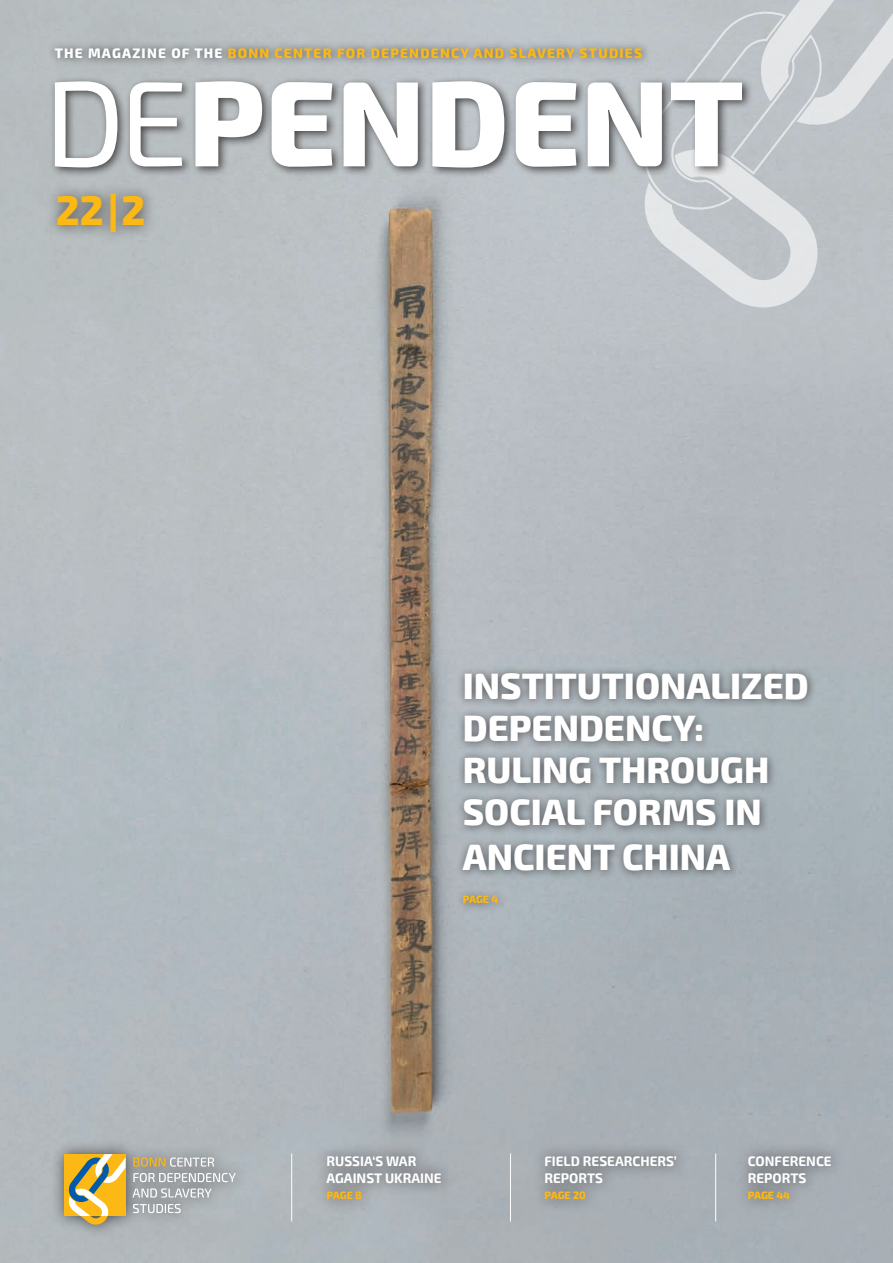
<style>
.page{position:relative;width:893px;height:1263px;background:#fff}
.page>*{position:absolute;margin:0;border:0;box-sizing:border-box;transform-origin:0 0}
.t1{font:800 121.5px "Exo 2";color:#fff}
.t2{font:800 40.5px "Exo 2";color:#fcb814}
.t3{font:800 36px/42.8px "Exo 2";color:#fff}
.t4{font:700 13.5px/16.5px "Exo 2";color:#fff}
.t5{font:800 13.5px "Exo 2";letter-spacing:.09em;color:#fcb814}
.t6{font:800 10.5px "Exo 2";letter-spacing:-.01em;color:#fcb814}
.s1{color:#fff}
.s2{font-weight:400}
</style>
<div class="page">
<img style="left:0;top:0;width:893px;height:1263px">
<svg style="left:642px;top:0;width:251px;height:309px;background:#c5cacd"></svg>
<div style="left:49px;top:76px;width:704px;height:103px;background:#231f20;opacity:.75"></div>
<div style="left:47px;top:40px;width:604px;height:28px;background:#231f20;opacity:.75"></div>
<div style="left:455px;top:665px;width:362px;height:248px;background:#231f20;opacity:.65"></div>
<div style="left:532px;top:1142px;width:159px;height:71px;background:#231f20;opacity:.75"></div>
<div style="left:314px;top:1142px;width:141px;height:71px;background:#231f20;opacity:.75"></div>
<hr style="left:291px;top:1153px;width:1px;height:68px;background:#fff">
<div style="left:736px;top:1142px;width:109px;height:71px;background:#231f20;opacity:.75"></div>
<hr style="left:715px;top:1153px;width:1px;height:68px;background:#fff">
<hr style="left:510px;top:1153px;width:1px;height:68px;background:#fff">
<div style="left:45px;top:180px;width:113px;height:66px;background:#231f20;opacity:.75"></div>
<div style="left:51px;top:1140px;width:198px;height:98px;background:#231f20;opacity:.75"></div>
<div style="left:64px;top:1154px;width:62px;height:62px;background:#fcb814"></div>
<svg style="left:133px;top:1204px;width:48px;height:9px"></svg>
<svg style="left:132px;top:1188px;width:80px;height:9px"></svg>
<svg style="left:133px;top:1173px;width:103px;height:9px"></svg>
<svg style="left:133px;top:1157px;width:81px;height:10px"></svg>
<svg style="left:67px;top:1154px;width:59px;height:70px"></svg>
<p class="t5" style="left:55px;top:45px;width:589px"><span class="s1">THE MAGAZINE OF THE</span> BONN CENTER FOR DEPENDENCY AND SLAVERY STUDIES</p>
<h1 class="t1" style="left:44px;top:50px;width:701px"><span class="s2">DE</span>PENDENT</h1>
<p class="t2" style="left:56px;top:186px;width:91px">22 | 2</p>
<p class="t3" style="left:463px;top:666px;width:347px">INSTITUTIONALIZED<br>DEPENDENCY:<br>RULING THROUGH<br>SOCIAL FORMS IN<br>ANCIENT CHINA</p>
<p class="t6" style="left:463px;top:893px;width:37px">PAGE 4</p>
<p class="t4" style="left:327px;top:1153px;width:117px">RUSSIA‘S WAR<br>AGAINST UKRAINE</p>
<p class="t6" style="left:327px;top:1189px;width:37px">PAGE 8</p>
<p class="t4" style="left:544px;top:1153px;width:134px">FIELD RESEARCHERS’<br>REPORTS</p>
<p class="t6" style="left:544px;top:1189px;width:43px">PAGE 20</p>
<p class="t4" style="left:748px;top:1153px;width:85px">CONFERENCE<br>REPORTS</p>
<p class="t6" style="left:748px;top:1189px;width:44px">PAGE 44</p>
</div>
